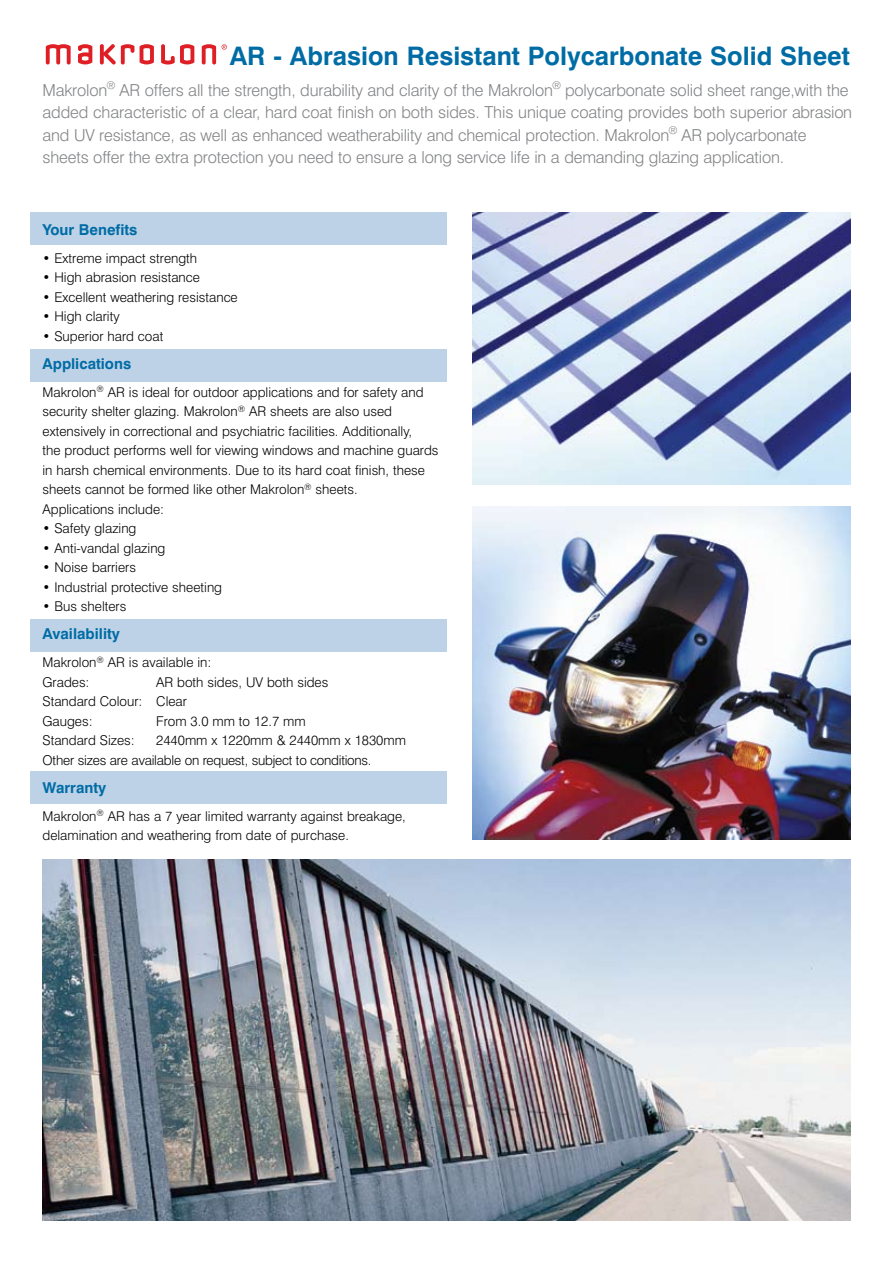
<style>
.page{position:relative;width:893px;height:1263px;background:#fff}
.page>*{position:absolute;margin:0;border:0;box-sizing:border-box;transform-origin:0 0}
.t1{font:700 25.5px "Swiss 721 BT";color:#006ca5}
.t2{font:300 16.5px/22.5px "Swiss 721 BT";letter-spacing:-.01em;color:#808285}
.t3{font:700 15px "Swiss 721 BT";color:#006ca5}
.t4{font:300 13.5px/19.5px "Swiss 721 BT";color:#000}
</style>
<div class="page">
<div style="left:30px;top:772px;width:416px;height:32px;background:#bdd2e7"></div>
<div style="left:30px;top:349px;width:416px;height:32px;background:#bdd2e7"></div>
<div style="left:30px;top:619px;width:416px;height:32px;background:#bdd2e7"></div>
<div style="left:30px;top:213px;width:416px;height:32px;background:#bdd2e7"></div>
<img style="left:472px;top:213px;width:378px;height:272px">
<img style="left:472px;top:506px;width:378px;height:334px">
<img style="left:43px;top:859px;width:807px;height:361px">
<svg style="left:46px;top:44px;width:25px;height:21px"></svg>
<svg style="left:78px;top:44px;width:14px;height:20px"></svg>
<svg style="left:100px;top:44px;width:34px;height:21px"></svg>
<svg style="left:140px;top:44px;width:14px;height:20px"></svg>
<svg style="left:161px;top:44px;width:33px;height:21px"></svg>
<svg style="left:202px;top:44px;width:14px;height:21px"></svg>
<svg style="left:222px;top:44px;width:5px;height:6px"></svg>
<h1 class="t1" style="left:230px;top:40px;width:622px">AR - Abrasion Resistant Polycarbonate Solid Sheet</h1>
<p class="t2" style="left:43px;top:78px;width:811px">Makrolon<sup>®</sup> AR offers all the strength, durability and clarity of the Makrolon<sup>®</sup> polycarbonate solid sheet range,with the added characteristic of a clear, hard coat finish on both sides. This unique coating provides both superior abrasion and UV resistance, as well as enhanced weatherability and chemical protection. Makrolon<sup>®</sup> AR polycarbonate sheets offer the extra protection you need to ensure a long service life in a demanding glazing application.</p>
<p class="t3" style="left:43px;top:220px;width:96px">Your Benefits</p>
<p class="t4" style="left:43px;top:248px;width:156px">• Extreme impact strength</p>
<p class="t4" style="left:43px;top:268px;width:159px">• High abrasion resistance</p>
<p class="t4" style="left:43px;top:287px;width:197px">• Excellent weathering resistance</p>
<p class="t4" style="left:43px;top:307px;width:79px">• High clarity</p>
<p class="t4" style="left:43px;top:326px;width:122px">• Superior hard coat</p>
<p class="t3" style="left:43px;top:354px;width:90px">Applications</p>
<p class="t4" style="left:43px;top:382px;width:398px">Makrolon<sup>®</sup> AR is ideal for outdoor applications and for safety and security shelter glazing. Makrolon<sup>®</sup> AR sheets are also used extensively in correctional and psychiatric facilities. Additionally,<br>the product performs well for viewing windows and machine guards in harsh chemical environments. Due to its hard coat finish, these sheets cannot be formed like other Makrolon<sup>®</sup> sheets.<br>Applications include:</p>
<p class="t4" style="left:43px;top:519px;width:95px">• Safety glazing</p>
<p class="t4" style="left:43px;top:538px;width:124px">• Anti-vandal glazing</p>
<p class="t4" style="left:43px;top:558px;width:95px">• Noise barriers</p>
<p class="t4" style="left:43px;top:577px;width:181px">• Industrial protective sheeting</p>
<p class="t4" style="left:43px;top:597px;width:85px">• Bus shelters</p>
<p class="t3" style="left:43px;top:625px;width:79px">Availability</p>
<p class="t4" style="left:43px;top:653px;width:170px">Makrolon<sup>®</sup> AR is available in:<br>Grades:</p>
<p class="t4" style="left:43px;top:672px;width:287px;text-indent:114px">AR both sides, UV both sides<br>Standard Colour: Clear<br>Gauges:</p>
<p class="t4" style="left:156px;top:711px;width:151px">From 3.0 mm to 12.7 mm</p>
<p class="t4" style="left:43px;top:731px;width:94px">Standard Sizes:</p>
<p class="t4" style="left:43px;top:731px;width:365px;text-indent:114px">2440mm x 1220mm &amp; 2440mm x 1830mm<br>Other sizes are available on request, subject to conditions.</p>
<p class="t3" style="left:43px;top:778px;width:65px">Warranty</p>
<p class="t4" style="left:43px;top:806px;width:365px">Makrolon<sup>®</sup> AR has a 7 year limited warranty against breakage, delamination and weathering from date of purchase.</p>
</div>
